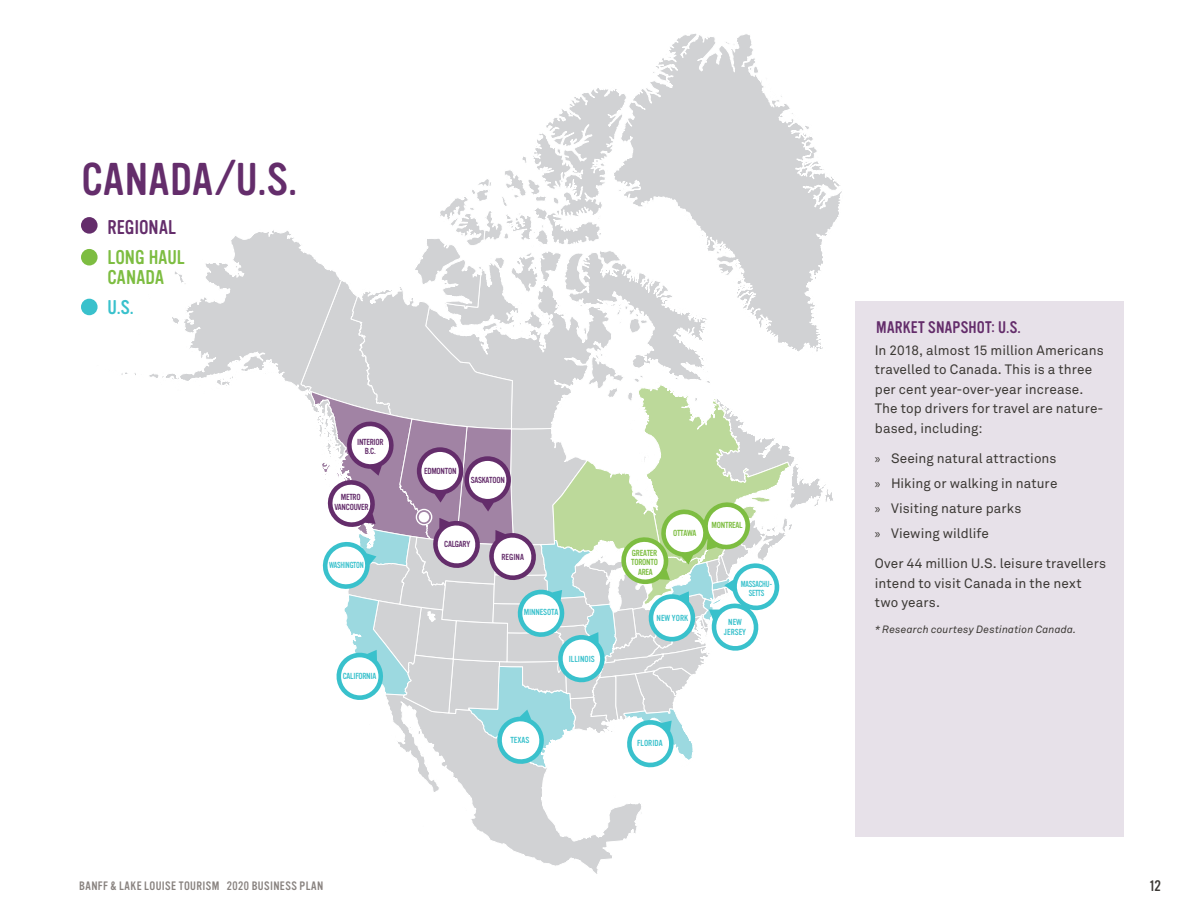
<style>
.page{position:relative;width:1188px;height:918px;background:#fff}
.page>*{position:absolute;margin:0;border:0;box-sizing:border-box;transform-origin:0 0}
.t1{font:45px "Vinyl OT";letter-spacing:.015em;color:#642d6b}
.t2{font:19.5px/19.5px "Vinyl OT";letter-spacing:.01em;color:#7dbd41}
.t3{font:19.5px "Vinyl OT";color:#642d6b}
.t4{font:19.5px "Vinyl OT";color:#39c1cc}
.t5{font:16.5px "Vinyl OT";letter-spacing:.015em;color:#642d6b}
.t6{font:15px "Vinyl OT";color:#3c3935}
.t7{font:13.5px/19.5px "Akkurat";letter-spacing:.005em;color:#3c3935}
.t8{font:12px "Vinyl OT";letter-spacing:.035em;color:#898380}
.t9{font:italic 10.5px "Akkurat";letter-spacing:.015em;color:#3c3935}
.t10{font:8.55px/9.4px "Vinyl OT";letter-spacing:-.03em;color:#642d6b;text-align:center}
.t11{font:8.55px/9.4px "Vinyl OT";letter-spacing:-.03em;color:#7dbd41;text-align:center}
.t12{font:8.55px "Vinyl OT";letter-spacing:-.02em;color:#39c1cc}
.t13{font:8.55px/9.4px "Vinyl OT";letter-spacing:-.02em;color:#39c1cc;text-align:center;scale:.9 1}
.t14{font:8.55px/9.4px "Vinyl OT";color:#39c1cc;text-align:center}
.s1{font-family:"Myriad Pro"}
</style>
<div class="page">
<svg style="left:418px;top:770px;width:223px;height:104px"></svg>
<svg style="left:650px;top:33px;width:192px;height:189px"></svg>
<svg style="left:505px;top:84px;width:211px;height:93px"></svg>
<svg style="left:94px;top:230px;width:207px;height:161px"></svg>
<svg style="left:301px;top:177px;width:533px;height:593px"></svg>
<div style="left:855px;top:301px;width:269px;height:536px;background:#e7e1e9"></div>
<div style="left:81px;top:217px;width:17px;height:17px;background:#642d6b;border-radius:50%"></div>
<div style="left:81px;top:299px;width:17px;height:16px;background:#39c1cc;border-radius:50%"></div>
<div style="left:81px;top:249px;width:17px;height:17px;background:#7dbd41;border-radius:50%"></div>
<h1 class="t1" style="left:81px;top:155px;width:218px">CANADA/U.S.</h1>
<h2 class="t3" style="left:107px;top:216px;width:70px">REGIONAL</h2>
<h2 class="t2" style="left:107px;top:248px;width:79px">LONG HAUL<br>CANADA</h2>
<h2 class="t4" style="left:107px;top:297px;width:28px">U.S.</h2>
<p class="t10" style="left:357px;top:437px;width:28px">INTERIOR<br>B.C.</p>
<p class="t10" style="left:334px;top:493px;width:36px">METRO<br>VANCOUVER</p>
<p class="t13" style="left:329px;top:561px;width:40px">WASHINGTON</p>
<p class="t12" style="left:343px;top:671px;width:35px">CALIFORNIA</p>
<p class="t10" style="left:424px;top:466px;width:34px">EDMONTON</p>
<p class="t10" style="left:471px;top:475px;width:36px">SASKATOON</p>
<p class="t10" style="left:444px;top:539px;width:28px">CALGARY</p>
<p class="t10" style="left:501px;top:553px;width:24px">REGINA</p>
<p class="t11" style="left:631px;top:549px;width:28px">GREATER<br>TORONTO<br>AREA</p>
<p class="t11" style="left:673px;top:529px;width:25px">OTTAWA</p>
<p class="t12" style="left:524px;top:608px;width:36px">MINNESOTA</p>
<p class="t14" style="left:569px;top:654px;width:28px">ILLINOIS</p>
<p class="t12" style="left:657px;top:613px;width:33px">NEW YORK</p>
<p class="t11" style="left:712px;top:521px;width:32px">MONTREAL</p>
<p class="t13" style="left:741px;top:579px;width:37px">MASSACHU-<br>SETTS</p>
<p class="t14" style="left:724px;top:618px;width:24px">NEW<br>JERSEY</p>
<p class="t12" style="left:510px;top:735px;width:20px">TEXAS</p>
<p class="t14" style="left:637px;top:738px;width:27px">FLORIDA</p>
<p class="t5" style="left:876px;top:318px;width:146px">MARKET SNAPSHOT: U.S.</p>
<p class="t7" style="left:875px;top:341px;width:230px">In 2018, almost 15 million Americans travelled to Canada. This is a three per cent year-over-year increase.<br>The top drivers for travel are nature&shy;based, including:</p>
<p class="t7" style="left:875px;top:446px;width:184px;line-height:24.9px"><span class="s1">»</span> Seeing natural attractions <span class="s1">»</span> Hiking or walking in nature <span class="s1">»</span> Visiting nature parks<br><span class="s1">»</span> Viewing wildlife</p>
<p class="t7" style="left:875px;top:554px;width:233px">Over 44 million U.S. leisure travellers intend to visit Canada in the next two years.</p>
<p class="t9" style="left:875px;top:623px;width:203px">* Research courtesy Destination Canada.</p>
<p class="t8" style="left:79px;top:879px;width:246px">BANFF &amp; LAKE LOUISE TOURISM 2020 BUSINESS PLAN</p>
<p class="t6" style="left:1150px;top:878px;width:13px">12</p>
</div>
